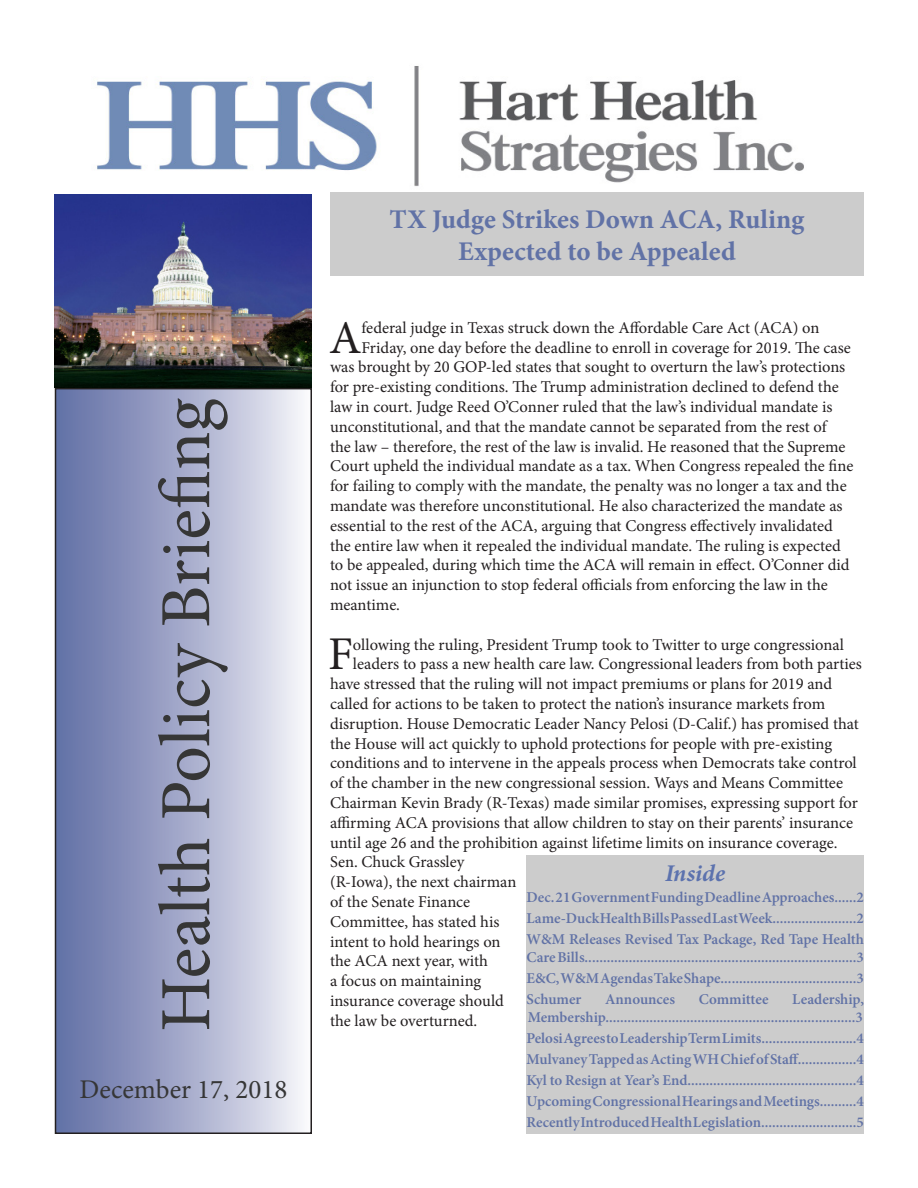
<style>
.page{position:relative;width:918px;height:1188px;background:#fff}
.page>*{position:absolute;margin:0;border:0;box-sizing:border-box;transform-origin:0 0}
.t1{font:72px "Minion Pro";color:#363636}
.t2{font:46.95px "Minion Pro";color:#231f20}
.t3{font:700 27px/32.4px "Minion Pro";color:#6172a6;text-align:center}
.t4{font:27px "Minion Pro";color:#363636}
.t5{font:italic 700 24px "Minion Pro";letter-spacing:.005em;color:#5c72ae}
.t6{font:16.5px "Minion Pro";color:#231f20}
.t7{font:600 15px/18px "Minion Pro";color:#6172a6}
</style>
<div class="page">
<div style="left:56px;top:389px;width:255px;height:744px;background:linear-gradient(to right,#5d6aa2,#f4f3f8)"></div>
<div style="left:55px;top:388px;width:257px;height:746px;border:2px solid #231f20"></div>
<div style="left:526px;top:856px;width:338px;height:278px;background:#ccc"></div>
<img style="left:97px;top:66px;width:707px;height:121px">
<div style="left:330px;top:192px;width:534px;height:84px;background:#ccc"></div>
<img style="left:54px;top:194px;width:258px;height:194px">
<p class="t1" style="left:138px;top:1032px;width:635px;rotate:-90deg">Health Policy Briefing</p>
<p class="t4" style="left:79px;top:1071px;width:209px">December 17, 2018</p>
<p class="t3" style="left:390px;top:202px;width:416px">TX Judge Strikes Down ACA, Ruling<br>Expected to be Appealed</p>
<p class="t2" style="left:329px;top:306px;width:34px">A</p>
<p class="t6" style="left:362px;top:317px;width:460px">federal judge in Texas struck down the Affordable Care Act (ACA) on</p>
<p class="t6" style="left:362px;top:336px;width:491px">Friday, one day before the deadline to enroll in coverage for 2019. The case</p>
<p class="t6" style="left:330px;top:356px;width:517px">was brought by 20 GOP-led states that sought to overturn the law’s protections</p>
<p class="t6" style="left:330px;top:376px;width:510px">for pre-existing conditions. The Trump administration declined to defend the</p>
<p class="t6" style="left:330px;top:396px;width:504px">law in court. Judge Reed O’Conner ruled that the law’s individual mandate is</p>
<p class="t6" style="left:330px;top:416px;width:498px">unconstitutional, and that the mandate cannot be separated from the rest of</p>
<p class="t6" style="left:330px;top:435px;width:517px">the law – therefore, the rest of the law is invalid. He reasoned that the Supreme</p>
<p class="t6" style="left:330px;top:455px;width:525px">Court upheld the individual mandate as a tax. When Congress repealed the fine</p>
<p class="t6" style="left:330px;top:475px;width:518px">for failing to comply with the mandate, the penalty was no longer a tax and the</p>
<p class="t6" style="left:330px;top:495px;width:514px">mandate was therefore unconstitutional. He also characterized the mandate as</p>
<p class="t6" style="left:330px;top:515px;width:504px">essential to the rest of the ACA, arguing that Congress effectively invalidated</p>
<p class="t6" style="left:330px;top:534px;width:513px">the entire law when it repealed the individual mandate. The ruling is expected</p>
<p class="t6" style="left:330px;top:554px;width:521px">to be appealed, during which time the ACA will remain in effect. O’Conner did</p>
<p class="t6" style="left:330px;top:574px;width:499px">not issue an injunction to stop federal officials from enforcing the law in the</p>
<p class="t6" style="left:330px;top:594px;width:72px">meantime.</p>
<p class="t2" style="left:328px;top:623px;width:26px">F</p>
<p class="t6" style="left:353px;top:633px;width:492px">ollowing the ruling, President Trump took to Twitter to urge congressional</p>
<p class="t6" style="left:353px;top:653px;width:511px">leaders to pass a new health care law. Congressional leaders from both parties</p>
<p class="t6" style="left:330px;top:673px;width:504px">have stressed that the ruling will not impact premiums or plans for 2019 and</p>
<p class="t6" style="left:330px;top:693px;width:497px">called for actions to be taken to protect the nation’s insurance markets from</p>
<p class="t6" style="left:330px;top:713px;width:530px">disruption. House Democratic Leader Nancy Pelosi (D-Calif.) has promised that</p>
<p class="t6" style="left:330px;top:732px;width:504px">the House will act quickly to uphold protections for people with pre-existing</p>
<p class="t6" style="left:330px;top:752px;width:528px">conditions and to intervene in the appeals process when Democrats take control</p>
<p class="t6" style="left:330px;top:772px;width:515px">of the chamber in the new congressional session. Ways and Means Committee</p>
<p class="t6" style="left:330px;top:792px;width:529px">Chairman Kevin Brady (R-Texas) made similar promises, expressing support for</p>
<p class="t6" style="left:330px;top:812px;width:525px">affirming ACA provisions that allow children to stay on their parents’ insurance</p>
<p class="t6" style="left:330px;top:831px;width:509px">until age 26 and the prohibition against lifetime limits on insurance coverage.</p>
<p class="t6" style="left:330px;top:851px;width:136px">Sen. Chuck Grassley</p>
<p class="t6" style="left:330px;top:871px;width:188px">(R-Iowa), the next chairman</p>
<p class="t6" style="left:330px;top:891px;width:142px">of the Senate Finance</p>
<p class="t6" style="left:330px;top:911px;width:171px">Committee, has stated his</p>
<p class="t6" style="left:330px;top:930px;width:172px">intent to hold hearings on</p>
<p class="t6" style="left:330px;top:950px;width:159px">the ACA next year, with</p>
<p class="t6" style="left:330px;top:970px;width:153px">a focus on maintaining</p>
<p class="t6" style="left:330px;top:990px;width:175px">insurance coverage should</p>
<p class="t6" style="left:330px;top:1010px;width:149px">the law be overturned.</p>
<p class="t5" style="left:665px;top:856px;width:61px">Inside</p>
<p class="t7" style="left:526px;top:888px;width:339px">Dec. 21 Government Funding Deadline Approaches......2</p>
<p class="t7" style="left:526px;top:909px;width:339px">Lame-Duck Health Bills Passed Last Week.......................2</p>
<p class="t7" style="left:526px;top:930px;width:339px">W&amp;M Releases Revised Tax Package, Red Tape Health<br>Care Bills..........................................................................3</p>
<p class="t7" style="left:526px;top:969px;width:339px">E&amp;C, W&amp;M Agendas Take Shape.....................................3</p>
<p class="t7" style="left:526px;top:990px;width:56px">Schumer</p>
<p class="t7" style="left:605px;top:990px;width:71px">Announces</p>
<p class="t7" style="left:699px;top:990px;width:71px">Committee</p>
<p class="t7" style="left:528px;top:990px;width:338px;text-align:right">Leadership,<br>Membership....................................................................3</p>
<p class="t7" style="left:526px;top:1029px;width:339px">Pelosi Agrees to Leadership Term Limits..........................4</p>
<p class="t7" style="left:526px;top:1050px;width:339px">Mulvaney Tapped as Acting WH Chief of Staff................4</p>
<p class="t7" style="left:526px;top:1071px;width:339px">Kyl to Resign at Year’s End..............................................4</p>
<p class="t7" style="left:526px;top:1092px;width:339px">Upcoming Congressional Hearings and Meetings..........4</p>
<p class="t7" style="left:526px;top:1113px;width:339px">Recently Introduced Health Legislation..........................5</p>
</div>
